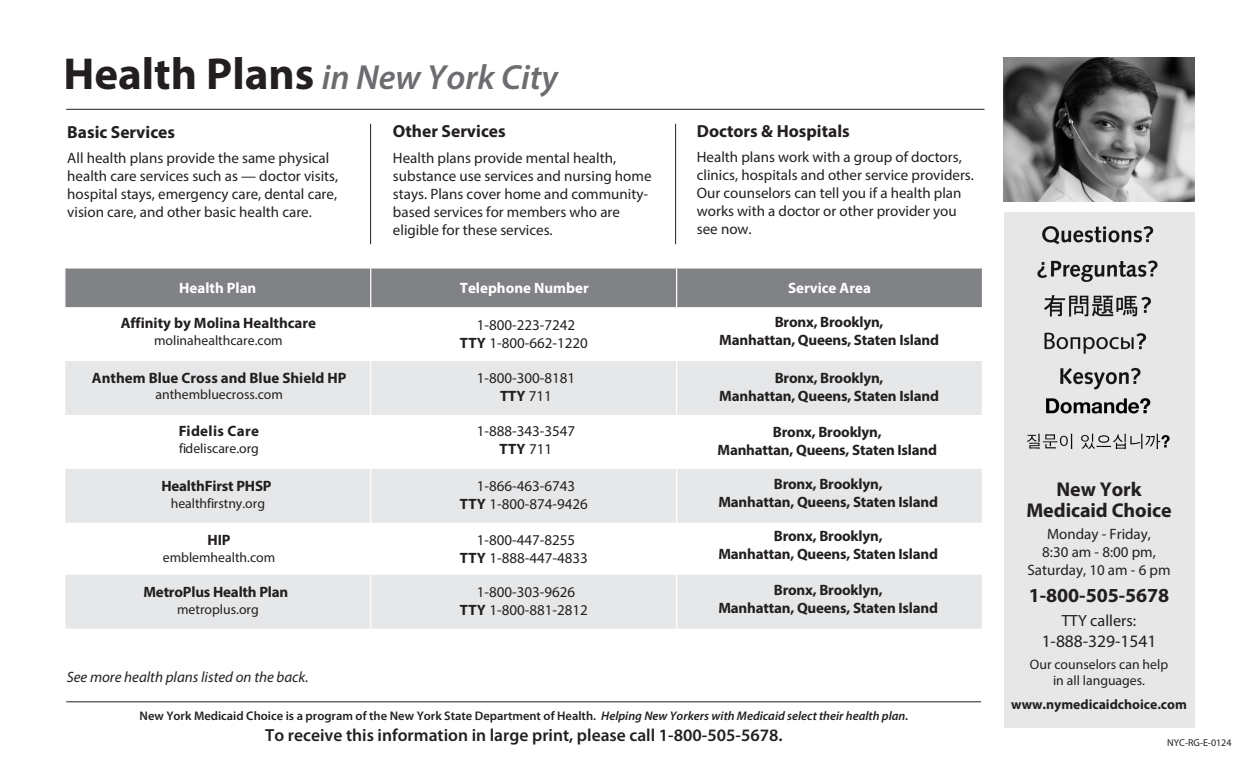
<style>
.page{position:relative;width:1260px;height:765px;background:#fff}
.page>*{position:absolute;margin:0;border:0;box-sizing:border-box;transform-origin:0 0}
.ParaStyle01__Leading_Auto__Align_Left{font:italic 600 35px "Myriad Pro";color:#6c6d70}
.ParaStyle01__Leading_Auto__Align_Left-2{font:700 20px/21.2px "Myriad Pro";letter-spacing:-.005em;color:#231f20;text-align:center}
.t1{font:600 17.5px "Myriad Pro";color:#231f20}
.ParaStyle01__Leading_Auto__Align_Left-3{font:700 17.5px "Myriad Pro";color:#231f20}
.ParaStyle01__Leading_Auto__Align_Left-4{font:17.5px "Myriad Pro";color:#231f20}
.ParaStyle01__Leading_Auto__Align_Left-5{font:16.25px "Myriad Pro";color:#231f20}
.ParaStyle01__Leading_Auto__Align_Left-6{font:700 15px/18px "Myriad Pro";letter-spacing:-.015em;color:#231f20;text-align:center}
.ParaStyle01__Leading_Auto__Align_Left-7{font:15px/18px "Myriad Pro";color:#231f20;text-align:center}
.ParaStyle02__Leading_Auto__Align_Justifi{font:15px/18px "Myriad Pro";color:#231f20}
.ParaStyle05__Leading_23_4_pts__Align_Lef{font:15px/18px "Myriad Pro";color:#231f20}
.ParaStyle04__Leading_Auto__Align_Centere{font:15px "Myriad Pro";color:#231f20}
.ParaStyle02__Leading_Auto__Align_Justifi-2{font:700 15px "Myriad Pro";color:#fff}
.ParaStyle01__Leading_Auto__Align_Left-8{font:italic 15px "Myriad Pro";color:#231f20}
.ParaStyle08__Leading_23_4_pts__Align_Cen{font:15px "Myriad Pro";color:#231f20}
.ParaStyle03__Leading_Auto__Align_Centere{font:15px "Myriad Pro";color:#231f20}
.ParaStyle01__Leading_Auto__Align_Left-9{font:700 15px "Myriad Pro";letter-spacing:.02em;color:#231f20}
.ParaStyle01__Leading_Auto__Align_Left-10{font:13.75px/16.5px "Myriad Pro";color:#231f20;text-align:center}
.t2{font:700 13.75px "Myriad Pro";color:#231f20}
.ParaStyle01__Leading_Auto__Align_Left-11{font:600 12.5px "Myriad Pro";color:#231f20}
.ParaStyle01__Leading_Auto__Align_Left-12{font:10px "Myriad Pro";color:#231f20}
.s1{font-weight:700;font-style:normal;font-size:45px;color:#231f20}
.s2{font-weight:700}
.s3{font-weight:400}
.s4{font-style:italic}
</style>
<div class="page">
<hr style="left:66px;top:109px;width:919px;height:1px;background:#231f20">
<hr style="left:66px;top:701px;width:915px;height:1px;background:#231f20">
<img style="left:1005px;top:212px;width:189px;height:515px">
<img style="left:1004px;top:58px;width:190px;height:143px">
<div style="left:65px;top:269px;width:917px;height:38px;background:#808285"></div>
<svg style="left:65px;top:361px;width:917px;height:268px;fill:#ebecee"></svg>
<hr style="left:370px;top:269px;width:1px;height:38px;background:#fff">
<hr style="left:676px;top:269px;width:1px;height:38px;background:#fff">
<hr style="left:370px;top:361px;width:1px;height:54px;background:#fff">
<hr style="left:676px;top:361px;width:1px;height:54px;background:#fff">
<hr style="left:370px;top:415px;width:1px;height:54px;background:#fff">
<hr style="left:676px;top:415px;width:1px;height:54px;background:#fff">
<hr style="left:370px;top:469px;width:1px;height:54px;background:#fff">
<hr style="left:676px;top:469px;width:1px;height:54px;background:#fff">
<hr style="left:370px;top:523px;width:1px;height:52px;background:#fff">
<hr style="left:676px;top:523px;width:1px;height:52px;background:#fff">
<hr style="left:370px;top:575px;width:1px;height:54px;background:#fff">
<hr style="left:676px;top:575px;width:1px;height:54px;background:#fff">
<hr style="left:675px;top:124px;width:1px;height:120px;background:#231f20">
<hr style="left:370px;top:124px;width:1px;height:120px;background:#231f20">
<p class="ParaStyle01__Leading_Auto__Align_Left" style="left:63px;top:55px;width:496px"><span class="s1">Health Plans</span> in New York City</p>
<p class="ParaStyle01__Leading_Auto__Align_Left-3" style="left:67px;top:121px;width:109px">Basic Services</p>
<p class="ParaStyle01__Leading_Auto__Align_Left-7" style="left:67px;top:149px;width:272px;text-align:left">All health plans provide the same physical health care services such as — doctor visits, hospital stays, emergency care, dental care, vision care, and other basic health care.</p>
<p class="ParaStyle01__Leading_Auto__Align_Left-3" style="left:393px;top:120px;width:114px">Other Services</p>
<p class="ParaStyle05__Leading_23_4_pts__Align_Lef" style="left:393px;top:149px;width:225px">Health plans provide mental health,</p>
<p class="ParaStyle05__Leading_23_4_pts__Align_Lef" style="left:393px;top:167px;width:260px">substance use services and nursing home</p>
<p class="ParaStyle05__Leading_23_4_pts__Align_Lef" style="left:393px;top:185px;width:257px">stays. Plans cover home and community&shy;based services for members who are eligible for these services.</p>
<p class="ParaStyle01__Leading_Auto__Align_Left-3" style="left:697px;top:119px;width:154px">Doctors &amp; Hospitals</p>
<p class="ParaStyle02__Leading_Auto__Align_Justifi" style="left:697px;top:148px;width:279px">Health plans work with a group of doctors, clinics, hospitals and other service providers.<br>Our counselors can tell you if a health plan works with a doctor or other provider you see now.</p>
<p class="ParaStyle02__Leading_Auto__Align_Justifi-2" style="left:179px;top:279px;width:79px">Health Plan</p>
<p class="ParaStyle02__Leading_Auto__Align_Justifi-2" style="left:460px;top:279px;width:130px">Telephone Number</p>
<p class="ParaStyle02__Leading_Auto__Align_Justifi-2" style="left:788px;top:279px;width:84px">Service Area</p>
<p class="ParaStyle04__Leading_Auto__Align_Centere" style="left:477px;top:315px;width:100px">1-800-223-7242</p>
<p class="ParaStyle01__Leading_Auto__Align_Left-7" style="left:460px;top:333px;width:130px"><span class="s2">TTY</span> 1-800-662-1220</p>
<p class="ParaStyle01__Leading_Auto__Align_Left-6" style="left:719px;top:313px;width:221px">Bronx, Brooklyn,<br>Manhattan, Queens, Staten Island</p>
<p class="ParaStyle01__Leading_Auto__Align_Left-6" style="left:121px;top:314px;width:197px">Affinity by Molina Healthcare</p>
<p class="ParaStyle01__Leading_Auto__Align_Left-10" style="left:154px;top:332px;width:130px">molinahealthcare.com</p>
<p class="ParaStyle01__Leading_Auto__Align_Left-6" style="left:92px;top:368px;width:256px">Anthem Blue Cross and Blue Shield HP</p>
<p class="ParaStyle01__Leading_Auto__Align_Left-10" style="left:155px;top:386px;width:129px">anthembluecross.com</p>
<p class="ParaStyle03__Leading_Auto__Align_Centere" style="left:477px;top:368px;width:100px">1-800-300-8181</p>
<p class="ParaStyle01__Leading_Auto__Align_Left-6" style="left:500px;top:386px;width:53px">TTY <span class="s3">711</span></p>
<p class="ParaStyle01__Leading_Auto__Align_Left-6" style="left:719px;top:368px;width:221px">Bronx, Brooklyn,<br>Manhattan, Queens, Staten Island</p>
<p class="ParaStyle01__Leading_Auto__Align_Left-9" style="left:179px;top:421px;width:82px">Fidelis Care</p>
<p class="ParaStyle01__Leading_Auto__Align_Left-10" style="left:179px;top:440px;width:81px">f deliscare.org</p>
<p class="ParaStyle01__Leading_Auto__Align_Left-10" style="left:183px;top:440px;width:5px">i</p>
<p class="ParaStyle01__Leading_Auto__Align_Left-6" style="left:161px;top:477px;width:112px">HealthFirst PHSP</p>
<p class="ParaStyle01__Leading_Auto__Align_Left-10" style="left:171px;top:495px;width:96px">healthf rstny.org</p>
<p class="ParaStyle01__Leading_Auto__Align_Left-10" style="left:211px;top:495px;width:5px">i</p>
<p class="ParaStyle01__Leading_Auto__Align_Left-6" style="left:208px;top:531px;width:24px">HIP</p>
<p class="ParaStyle01__Leading_Auto__Align_Left-10" style="left:163px;top:549px;width:114px">emblemhealth.com</p>
<p class="ParaStyle01__Leading_Auto__Align_Left-6" style="left:143px;top:583px;width:146px">MetroPlus Health Plan</p>
<p class="ParaStyle01__Leading_Auto__Align_Left-10" style="left:177px;top:601px;width:83px">metroplus.org</p>
<p class="ParaStyle04__Leading_Auto__Align_Centere" style="left:477px;top:422px;width:100px">1-888-343-3547</p>
<p class="ParaStyle01__Leading_Auto__Align_Left-6" style="left:500px;top:440px;width:54px">TTY <span class="s3">711</span></p>
<p class="ParaStyle04__Leading_Auto__Align_Centere" style="left:477px;top:477px;width:100px">1-866-463-6743</p>
<p class="ParaStyle01__Leading_Auto__Align_Left-7" style="left:460px;top:495px;width:130px"><span class="s2">TTY</span> 1-800-874-9426</p>
<p class="ParaStyle04__Leading_Auto__Align_Centere" style="left:477px;top:531px;width:100px">1-800-447-8255</p>
<p class="ParaStyle01__Leading_Auto__Align_Left-7" style="left:460px;top:549px;width:130px"><span class="s2">TTY</span> 1-888-447-4833</p>
<p class="ParaStyle04__Leading_Auto__Align_Centere" style="left:477px;top:583px;width:100px">1-800-303-9626</p>
<p class="ParaStyle01__Leading_Auto__Align_Left-7" style="left:460px;top:601px;width:130px"><span class="s2">TTY</span> 1-800-881-2812</p>
<p class="ParaStyle01__Leading_Auto__Align_Left-6" style="left:718px;top:422px;width:221px">Bronx, Brooklyn,<br>Manhattan, Queens, Staten Island</p>
<p class="ParaStyle01__Leading_Auto__Align_Left-6" style="left:718px;top:475px;width:221px">Bronx, Brooklyn,<br>Manhattan, Queens, Staten Island</p>
<p class="ParaStyle01__Leading_Auto__Align_Left-6" style="left:718px;top:527px;width:221px">Bronx, Brooklyn,<br>Manhattan, Queens, Staten Island</p>
<p class="ParaStyle01__Leading_Auto__Align_Left-6" style="left:718px;top:581px;width:221px">Bronx, Brooklyn,<br>Manhattan, Queens, Staten Island</p>
<p class="ParaStyle01__Leading_Auto__Align_Left-8" style="left:67px;top:667px;width:243px">See more health plans listed on the back.</p>
<p class="ParaStyle01__Leading_Auto__Align_Left-11" style="left:140px;top:708px;width:770px">New York Medicaid Choice is a program of the New York State Department of Health. <span class="s4">Helping New Yorkers with Medicaid select their health plan.</span></p>
<p class="t1" style="left:265px;top:724px;width:519px">To receive this information in large print, please call 1-800-505-5678.</p>
<p class="ParaStyle01__Leading_Auto__Align_Left-2" style="left:1026px;top:478px;width:147px">New York<br>Medicaid Choice</p>
<p class="ParaStyle08__Leading_23_4_pts__Align_Cen" style="left:1047px;top:525px;width:105px">Monday - Friday,</p>
<p class="ParaStyle01__Leading_Auto__Align_Left-7" style="left:1028px;top:543px;width:144px">8:30 am - 8:00 pm,<br>Saturday, 10 am - 6 pm</p>
<p class="ParaStyle01__Leading_Auto__Align_Left-2" style="left:1029px;top:584px;width:142px">1-800-505-5678</p>
<p class="ParaStyle01__Leading_Auto__Align_Left-5" style="left:1062px;top:610px;width:76px">TTY callers:</p>
<p class="ParaStyle01__Leading_Auto__Align_Left-4" style="left:1042px;top:630px;width:116px">1-888-329-1541</p>
<p class="ParaStyle01__Leading_Auto__Align_Left-10" style="left:1030px;top:656px;width:140px">Our counselors can help in all languages.</p>
<p class="t2" style="left:1011px;top:696px;width:177px">www.nymedicaidchoice.com</p>
<p class="ParaStyle01__Leading_Auto__Align_Left-12" style="left:1167px;top:736px;width:66px">NYC-RG-E-0124</p>
</div>
